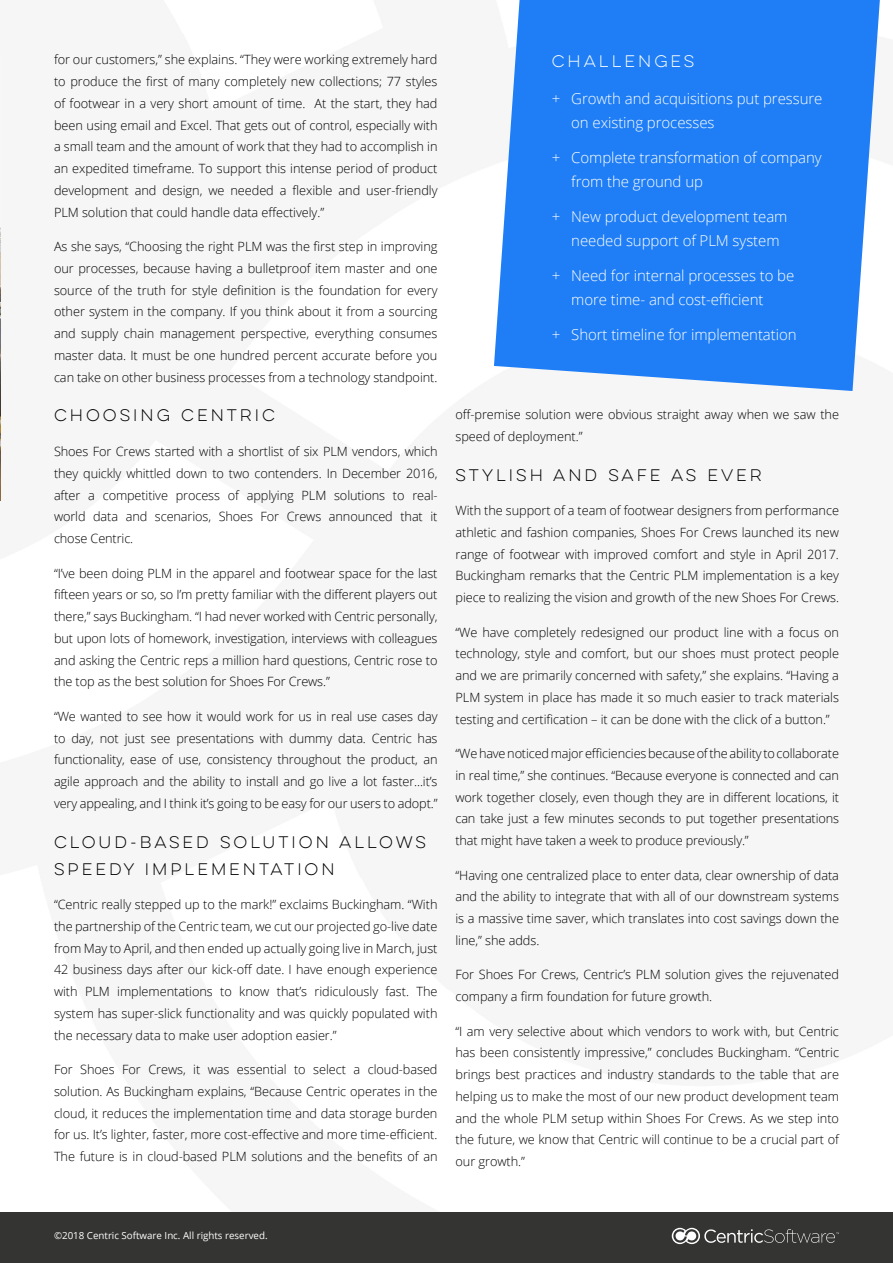
<style>
.page{position:relative;width:893px;height:1263px;background:#fff}
.page>*{position:absolute;margin:0;border:0;box-sizing:border-box;transform-origin:0 0}
.t1{font:300 15px/24px "Open Sans";letter-spacing:-.005em;color:#fff}
.t2{font:15px/27px "Lulo Clean One";color:#000}
.t3{font:15px "Lulo Clean One";color:#fff}
.t4{font:300 12.75px/21.8px "Open Sans";letter-spacing:-.005em;color:#000;text-align:justify}
.t5{font:9.75px "Open Sans";color:#fff}
</style>
<div class="page">
<div style="left:0;top:1212px;width:893px;height:51px;background:#343433"></div>
<img style="left:0;top:227px;width:1px;height:274px">
<svg style="left:494px;top:0;width:386px;height:391px;background:#3489f6"></svg>
<svg style="left:672px;top:1228px;width:167px;height:16px"></svg>
<p class="t4" style="left:54px;top:49px;width:385px">for our customers,” she explains. “They were working extremely hard to produce the first of many completely new collections; 77 styles of footwear in a very short amount of time. At the start, they had been using email and Excel. That gets out of control, especially with a small team and the amount of work that they had to accomplish in an expedited timeframe. To support this intense period of product development and design, we needed a flexible and user-friendly PLM solution that could handle data effectively.”</p>
<p class="t4" style="left:54px;top:235px;width:385px">As she says, “Choosing the right PLM was the first step in improving our processes, because having a bulletproof item master and one source of the truth for style definition is the foundation for every other system in the company. If you think about it from a sourcing and supply chain management perspective, everything consumes master data. It must be one hundred percent accurate before you can take on other business processes from a technology standpoint.</p>
<p class="t2" style="left:54px;top:402px;width:226px">CHOOSING CENTRIC</p>
<p class="t4" style="left:54px;top:440px;width:385px">Shoes For Crews started with a shortlist of six PLM vendors, which they quickly whittled down to two contenders. In December 2016, after a competitive process of applying PLM solutions to real&shy;world data and scenarios, Shoes For Crews announced that it chose Centric.</p>
<p class="t4" style="left:54px;top:562px;width:385px">“I’ve been doing PLM in the apparel and footwear space for the last fifteen years or so, so I’m pretty familiar with the different players out there,” says Buckingham. “I had never worked with Centric personally, but upon lots of homework, investigation, interviews with colleagues and asking the Centric reps a million hard questions, Centric rose to the top as the best solution for Shoes For Crews.”</p>
<p class="t4" style="left:54px;top:705px;width:385px">“We wanted to see how it would work for us in real use cases day to day, not just see presentations with dummy data. Centric has functionality, ease of use, consistency throughout the product, an agile approach and the ability to install and go live a lot faster...it’s very appealing, and I think it’s going to be easy for our users to adopt.”</p>
<p class="t2" style="left:54px;top:828px;width:377px">CLOUD-BASED SOLUTION ALLOWS<br>SPEEDY IMPLEMENTATION</p>
<p class="t4" style="left:54px;top:893px;width:385px">“Centric really stepped up to the mark!” exclaims Buckingham. “With the partnership of the Centric team, we cut our projected go-live date from May to April, and then ended up actually going live in March, just 42 business days after our kick-off date. I have enough experience with PLM implementations to know that’s ridiculously fast. The system has super-slick functionality and was quickly populated with the necessary data to make user adoption easier.”</p>
<p class="t4" style="left:54px;top:1058px;width:385px">For Shoes For Crews, it was essential to select a cloud-based solution. As Buckingham explains, “Because Centric operates in the cloud, it reduces the implementation time and data storage burden for us. It’s lighter, faster, more cost-effective and more time-efficient.<br>The future is in cloud-based PLM solutions and the benefits of an</p>
<p class="t3" style="left:552px;top:51px;width:147px">CHALLENGES</p>
<p class="t1" style="left:571px;top:86px;width:253px;text-indent:-20px">+ Growth and acquisitions put pressure on existing processes</p>
<p class="t1" style="left:571px;top:145px;width:252px;text-indent:-20px">+ Complete transformation of company from the ground up</p>
<p class="t1" style="left:571px;top:204px;width:218px;text-indent:-20px">+ New product development team needed support of PLM system</p>
<p class="t1" style="left:571px;top:263px;width:225px;text-indent:-20px">+ Need for internal processes to be more time- and cost-efficient</p>
<p class="t1" style="left:552px;top:322px;width:246px">+ Short timeline for implementation</p>
<p class="t4" style="left:455px;top:403px;width:385px">off-premise solution were obvious straight away when we saw the speed of deployment.”</p>
<p class="t2" style="left:455px;top:461px;width:311px">STYLISH AND SAFE AS EVER</p>
<p class="t4" style="left:455px;top:499px;width:385px">With the support of a team of footwear designers from performance athletic and fashion companies, Shoes For Crews launched its new range of footwear with improved comfort and style in April 2017.<br>Buckingham remarks that the Centric PLM implementation is a key piece to realizing the vision and growth of the new Shoes For Crews.</p>
<p class="t4" style="left:455px;top:621px;width:385px">“We have completely redesigned our product line with a focus on technology, style and comfort, but our shoes must protect people and we are primarily concerned with safety,” she explains. “Having a PLM system in place has made it so much easier to track materials testing and certification – it can be done with the click of a button.”</p>
<p class="t4" style="left:455px;top:742px;width:385px">“We have noticed major efficiencies because of the ability to collaborate in real time,” she continues. “Because everyone is connected and can work together closely, even though they are in different locations, it can take just a few minutes seconds to put together presentations that might have taken a week to produce previously.”</p>
<p class="t4" style="left:455px;top:864px;width:385px">“Having one centralized place to enter data, clear ownership of data and the ability to integrate that with all of our downstream systems is a massive time saver, which translates into cost savings down the line,” she adds.</p>
<p class="t4" style="left:455px;top:963px;width:385px">For Shoes For Crews, Centric’s PLM solution gives the rejuvenated company a firm foundation for future growth.</p>
<p class="t4" style="left:455px;top:1020px;width:385px">“I am very selective about which vendors to work with, but Centric has been consistently impressive,” concludes Buckingham. “Centric brings best practices and industry standards to the table that are helping us to make the most of our new product development team and the whole PLM setup within Shoes For Crews. As we step into the future, we know that Centric will continue to be a crucial part of our growth.”</p>
<p class="t5" style="left:54px;top:1229px;width:215px">©2018 Centric Software Inc. All rights reserved.</p>
</div>
